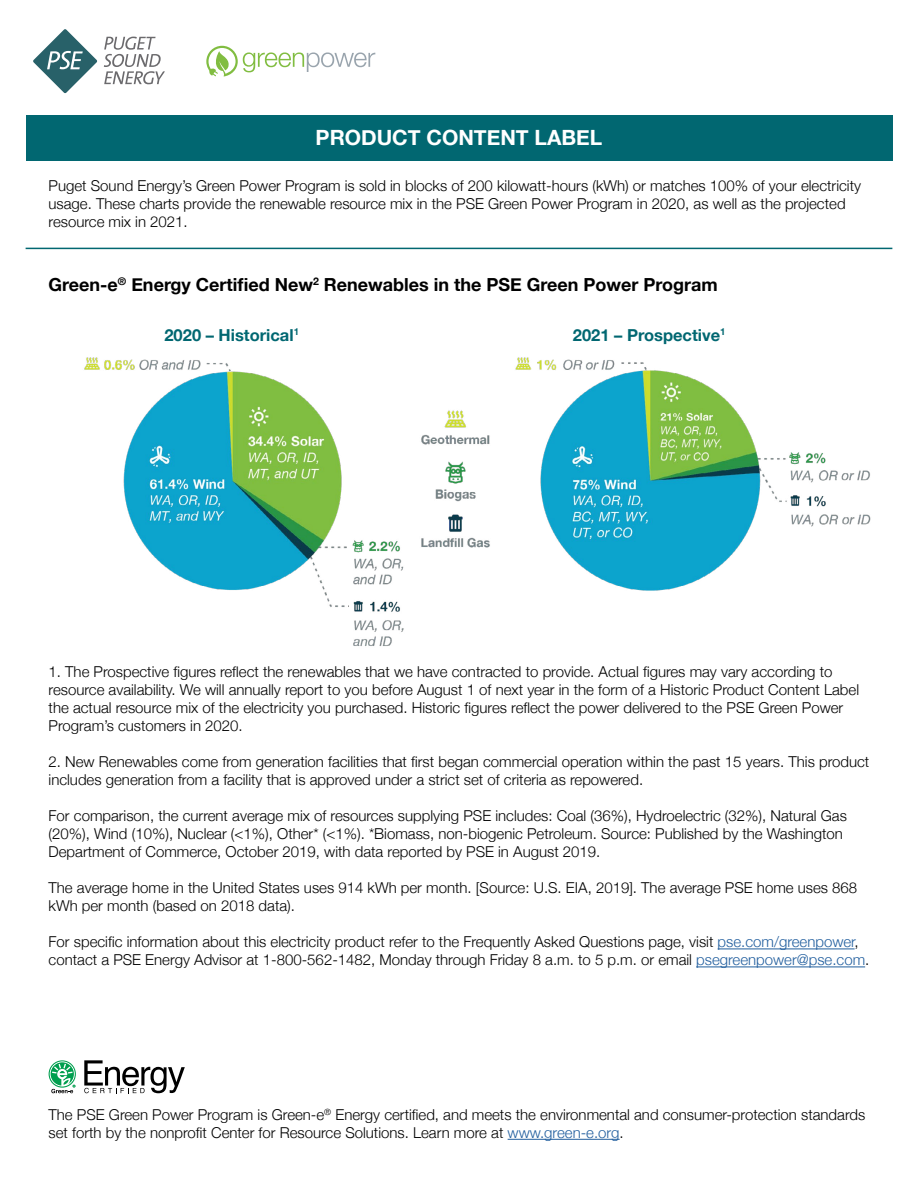
<style>
.page{position:relative;width:918px;height:1188px;background:#fff}
.page>*{position:absolute;margin:0;border:0;box-sizing:border-box;transform-origin:0 0}
.t1{font:700 21px "Helvetica Neue";color:#fff}
.t2{font:700 18px "Helvetica Neue";color:#000}
.t3{font:700 16.5px "Helvetica Neue";color:#016771}
.t4{font:300 15px/18px "Helvetica Neue";color:#000}
.s1{color:#215e9e}
</style>
<div class="page">
<div style="left:26px;top:115px;width:866px;height:46px;background:#016771"></div>
<hr style="left:718px;top:949px;width:137px;height:1px;background:#215e9e">
<hr style="left:696px;top:967px;width:169px;height:1px;background:#215e9e">
<hr style="left:508px;top:1139px;width:112px;height:1px;background:#215e9e">
<hr style="left:26px;top:248px;width:866px;height:1px;background:#016771">
<svg style="left:104px;top:37px;width:61px;height:47px"></svg>
<svg style="left:33px;top:29px;width:64px;height:64px"></svg>
<svg style="left:206px;top:46px;width:169px;height:31px"></svg>
<svg style="left:49px;top:1060px;width:27px;height:33px"></svg>
<svg style="left:84px;top:1060px;width:101px;height:33px"></svg>
<img style="left:84px;top:357px;width:787px;height:289px">
<h1 class="t1" style="left:316px;top:121px;width:288px">PRODUCT CONTENT LABEL</h1>
<p class="t4" style="left:49px;top:175px;width:814px">Puget Sound Energy’s Green Power Program is sold in blocks of 200 kilowatt-hours (kWh) or matches 100% of your electricity usage. These charts provide the renewable resource mix in the PSE Green Power Program in 2020, as well as the projected resource mix in 2021.</p>
<p class="t2" style="left:49px;top:270px;width:671px">Green-e<sup>®</sup> Energy Certified New<sup>2</sup> Renewables in the PSE Green Power Program</p>
<p class="t3" style="left:164px;top:322px;width:136px">2020 – Historical<sup>1</sup></p>
<p class="t3" style="left:573px;top:322px;width:154px">2021 – Prospective<sup>1</sup></p>
<p class="t4" style="left:49px;top:662px;width:812px">1. The Prospective figures reflect the renewables that we have contracted to provide. Actual figures may vary according to resource availability. We will annually report to you before August 1 of next year in the form of a Historic Product Content Label the actual resource mix of the electricity you purchased. Historic figures reflect the power delivered to the PSE Green Power Program’s customers in 2020.</p>
<p class="t4" style="left:49px;top:752px;width:822px">2. New Renewables come from generation facilities that first began commercial operation within the past 15 years. This product includes generation from a facility that is approved under a strict set of criteria as repowered.</p>
<p class="t4" style="left:49px;top:806px;width:800px">For comparison, the current average mix of resources supplying PSE includes: Coal (36%), Hydroelectric (32%), Natural Gas (20%), Wind (10%), Nuclear (&lt;1%), Other* (&lt;1%). *Biomass, non-biogenic Petroleum. Source: Published by the Washington<br>Department of Commerce, October 2019, with data reported by PSE in August 2019.</p>
<p class="t4" style="left:49px;top:878px;width:810px">The average home in the United States uses 914 kWh per month. [Source: U.S. EIA, 2019]. The average PSE home uses 868 kWh per month (based on 2018 data).</p>
<p class="t4" style="left:49px;top:932px;width:822px">For specific information about this electricity product refer to the Frequently Asked Questions page, visit <span class="s1">pse.com/greenpower</span>, contact a PSE Energy Advisor at 1-800-562-1482, Monday through Friday 8 a.m. to 5 p.m. or email <span class="s1">psegreenpower@pse.com</span>.</p>
<p class="t4" style="left:49px;top:1104px;width:818px">The PSE Green Power Program is Green-e<sup>®</sup> Energy certified, and meets the environmental and consumer-protection standards set forth by the nonprofit Center for Resource Solutions. Learn more at <span class="s1">www.green-e.org</span>.</p>
</div>
